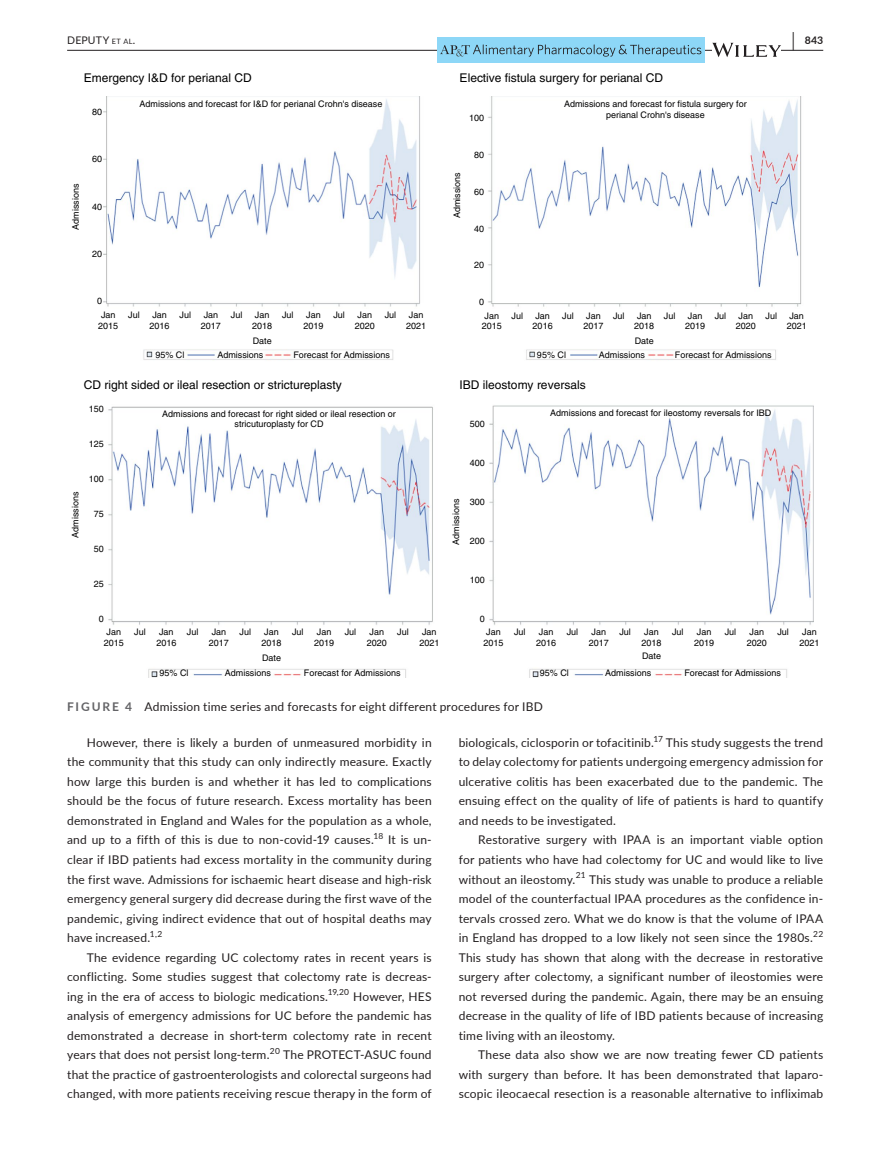
<style>
.page{position:relative;width:893px;height:1174px;background:#fff}
.page>*{position:absolute;margin:0;border:0;box-sizing:border-box;transform-origin:0 0}
.t1{font:700 19.5px "Lato";color:#231f20;scale:.48 1}
.t2{font:12px/19.5px "Lato";letter-spacing:.015em;color:#231f20;text-align:justify}
.t3{font:12px "Helvetica";color:#000}
.t4{font:10.5px "Lato";letter-spacing:.02em;color:#231f20}
.t5{font:700 10.5px "Lato";color:#231f20}
.t6{font:9px/10.8px "Helvetica";color:#000;text-align:center}
.t7{font:8.4px "Lato";color:#231f20}
.s1{font-size:7.35px}
.s2{font-style:inherit}
.s3{font-weight:700;color:#636366}
</style>
<div class="page">
<hr style="left:67px;top:50px;width:756px;height:1px;background:#231f20">
<div style="left:437px;top:38px;width:268px;height:25px;background:#8dd7f7"></div>
<svg style="left:440px;top:44px;width:261px;height:13px"></svg>
<svg style="left:712px;top:43px;width:69px;height:14px"></svg>
<img style="left:104px;top:96px;width:709px;height:582px">
<h1 class="t1" style="left:792px;top:25px;width:7px">|</h1>
<p class="t4" style="left:67px;top:33px;width:70px">DEPUTY <span class="s1">et al</span><span class="s2">.</span></p>
<p class="t5" style="left:805px;top:33px;width:20px">843</p>
<p class="t3" style="left:84px;top:71px;width:170px">Emergency I&amp;D for perianal CD</p>
<p class="t3" style="left:460px;top:71px;width:205px">Elective fistula surgery for perianal CD</p>
<p class="t6" style="left:70px;top:230px;width:48px;rotate:-90deg">Admissions</p>
<p class="t6" style="left:92px;top:106px;width:12px">80</p>
<p class="t6" style="left:92px;top:154px;width:12px">60</p>
<p class="t6" style="left:92px;top:202px;width:12px">40</p>
<p class="t6" style="left:92px;top:248px;width:12px">20</p>
<p class="t6" style="left:97px;top:296px;width:7px">0</p>
<p class="t6" style="left:140px;top:98px;width:244px">Admissions and forecast for I&amp;D for perianal Crohn's disease</p>
<p class="t6" style="left:564px;top:99px;width:184px">Admissions and forecast for fistula surgery for perianal Crohn's disease</p>
<p class="t6" style="left:469px;top:113px;width:17px">100</p>
<p class="t6" style="left:451px;top:218px;width:48px;rotate:-90deg">Admissions</p>
<p class="t6" style="left:474px;top:149px;width:12px">80</p>
<p class="t6" style="left:474px;top:186px;width:12px">60</p>
<p class="t6" style="left:474px;top:223px;width:12px">40</p>
<p class="t6" style="left:474px;top:260px;width:12px">20</p>
<p class="t6" style="left:479px;top:296px;width:7px">0</p>
<p class="t6" style="left:98px;top:309px;width:22px">Jan<br>2015</p>
<p class="t6" style="left:128px;top:309px;width:13px">Jul</p>
<p class="t6" style="left:150px;top:309px;width:22px">Jan<br>2016</p>
<p class="t6" style="left:201px;top:309px;width:22px">Jan<br>2017</p>
<p class="t6" style="left:252px;top:309px;width:22px">Jan<br>2018</p>
<p class="t6" style="left:304px;top:309px;width:22px">Jan<br>2019</p>
<p class="t6" style="left:355px;top:309px;width:22px">Jan<br>2020</p>
<p class="t6" style="left:406px;top:309px;width:22px">Jan<br>2021</p>
<p class="t6" style="left:180px;top:309px;width:13px">Jul</p>
<p class="t6" style="left:231px;top:309px;width:13px">Jul</p>
<p class="t6" style="left:282px;top:309px;width:13px">Jul</p>
<p class="t6" style="left:333px;top:309px;width:13px">Jul</p>
<p class="t6" style="left:385px;top:309px;width:13px">Jul</p>
<p class="t6" style="left:482px;top:310px;width:22px">Jan<br>2015</p>
<p class="t6" style="left:511px;top:310px;width:13px">Jul</p>
<p class="t6" style="left:533px;top:310px;width:22px">Jan<br>2016</p>
<p class="t6" style="left:583px;top:310px;width:22px">Jan<br>2017</p>
<p class="t6" style="left:634px;top:310px;width:22px">Jan<br>2018</p>
<p class="t6" style="left:685px;top:310px;width:22px">Jan<br>2019</p>
<p class="t6" style="left:736px;top:310px;width:22px">Jan<br>2020</p>
<p class="t6" style="left:787px;top:310px;width:22px">Jan<br>2021</p>
<p class="t6" style="left:562px;top:310px;width:13px">Jul</p>
<p class="t6" style="left:613px;top:310px;width:13px">Jul</p>
<p class="t6" style="left:664px;top:310px;width:13px">Jul</p>
<p class="t6" style="left:715px;top:310px;width:13px">Jul</p>
<p class="t6" style="left:766px;top:310px;width:13px">Jul</p>
<p class="t6" style="left:253px;top:335px;width:21px">Date</p>
<p class="t6" style="left:635px;top:335px;width:21px">Date</p>
<p class="t6" style="left:155px;top:349px;width:31px">95% Cl</p>
<p class="t6" style="left:217px;top:349px;width:48px">Admissions</p>
<p class="t6" style="left:293px;top:349px;width:98px">Forecast for Admissions</p>
<p class="t6" style="left:537px;top:349px;width:31px">95% Cl</p>
<p class="t6" style="left:599px;top:349px;width:48px">Admissions</p>
<p class="t6" style="left:675px;top:349px;width:98px">Forecast for Admissions</p>
<p class="t3" style="left:84px;top:377px;width:260px">CD right sided or ileal resection or strictureplasty</p>
<p class="t3" style="left:460px;top:377px;width:128px">IBD ileostomy reversals</p>
<p class="t6" style="left:89px;top:404px;width:17px">150</p>
<p class="t6" style="left:89px;top:438px;width:17px">125</p>
<p class="t6" style="left:70px;top:537px;width:48px;rotate:-90deg">Admissions</p>
<p class="t6" style="left:89px;top:473px;width:17px">100</p>
<p class="t6" style="left:94px;top:508px;width:12px">75</p>
<p class="t6" style="left:94px;top:543px;width:12px">50</p>
<p class="t6" style="left:94px;top:578px;width:12px">25</p>
<p class="t6" style="left:162px;top:408px;width:235px">Admissions and forecast for right sided or ileal resection or</p>
<p class="t6" style="left:550px;top:407px;width:223px">Admissions and forecast for ileostomy reversals for IBD</p>
<p class="t6" style="left:235px;top:419px;width:91px">stricuturoplasty for CD</p>
<p class="t6" style="left:470px;top:418px;width:17px">500</p>
<p class="t6" style="left:470px;top:457px;width:17px">400</p>
<p class="t6" style="left:451px;top:544px;width:48px;rotate:-90deg">Admissions</p>
<p class="t6" style="left:470px;top:496px;width:17px">300</p>
<p class="t6" style="left:470px;top:535px;width:17px">200</p>
<p class="t6" style="left:470px;top:574px;width:17px">100</p>
<p class="t6" style="left:99px;top:613px;width:7px">0</p>
<p class="t6" style="left:480px;top:613px;width:7px">0</p>
<p class="t6" style="left:292px;top:626px;width:13px">Jul</p>
<p class="t6" style="left:345px;top:626px;width:13px">Jul</p>
<p class="t6" style="left:397px;top:626px;width:13px">Jul</p>
<p class="t6" style="left:483px;top:626px;width:22px">Jan<br>2015</p>
<p class="t6" style="left:514px;top:626px;width:13px">Jul</p>
<p class="t6" style="left:536px;top:626px;width:22px">Jan<br>2016</p>
<p class="t6" style="left:589px;top:626px;width:22px">Jan<br>2017</p>
<p class="t6" style="left:641px;top:626px;width:22px">Jan<br>2018</p>
<p class="t6" style="left:694px;top:626px;width:22px">Jan<br>2019</p>
<p class="t6" style="left:747px;top:626px;width:22px">Jan<br>2020</p>
<p class="t6" style="left:799px;top:626px;width:22px">Jan<br>2021</p>
<p class="t6" style="left:567px;top:626px;width:13px">Jul</p>
<p class="t6" style="left:619px;top:626px;width:13px">Jul</p>
<p class="t6" style="left:672px;top:626px;width:13px">Jul</p>
<p class="t6" style="left:725px;top:626px;width:13px">Jul</p>
<p class="t6" style="left:777px;top:626px;width:13px">Jul</p>
<p class="t6" style="left:104px;top:626px;width:22px">Jan<br>2015</p>
<p class="t6" style="left:134px;top:626px;width:13px">Jul</p>
<p class="t6" style="left:156px;top:626px;width:22px">Jan<br>2016</p>
<p class="t6" style="left:209px;top:626px;width:22px">Jan<br>2017</p>
<p class="t6" style="left:262px;top:626px;width:22px">Jan<br>2018</p>
<p class="t6" style="left:314px;top:626px;width:22px">Jan<br>2019</p>
<p class="t6" style="left:367px;top:626px;width:22px">Jan<br>2020</p>
<p class="t6" style="left:419px;top:626px;width:22px">Jan<br>2021</p>
<p class="t6" style="left:187px;top:626px;width:13px">Jul</p>
<p class="t6" style="left:239px;top:626px;width:13px">Jul</p>
<p class="t6" style="left:262px;top:652px;width:21px">Date</p>
<p class="t6" style="left:642px;top:651px;width:21px">Date</p>
<p class="t6" style="left:160px;top:667px;width:31px">95% Cl</p>
<p class="t6" style="left:225px;top:667px;width:48px">Admissions</p>
<p class="t6" style="left:304px;top:667px;width:98px">Forecast for Admissions</p>
<p class="t6" style="left:540px;top:667px;width:31px">95% Cl</p>
<p class="t6" style="left:605px;top:667px;width:48px">Admissions</p>
<p class="t6" style="left:684px;top:667px;width:98px">Forecast for Admissions</p>
<p class="t2" style="left:67px;top:696px;width:477px"><span class="s3">FIGURE 4</span> Admission time series and forecasts for eight different procedures for IBD</p>
<p class="t2" style="left:67px;top:732px;width:366px;text-indent:20px">However, there is likely a burden of unmeasured morbidity in the community that this study can only indirectly measure. Exactly how large this burden is and whether it has led to complications should be the focus of future research. Excess mortality has been demonstrated in England and Wales for the population as a whole, and up to a fifth of this is due to non-covid-19 causes.<sup>18</sup> It is un&shy;clear if IBD patients had excess mortality in the community during the first wave. Admissions for ischaemic heart disease and high-risk emergency general surgery did decrease during the first wave of the pandemic, giving indirect evidence that out of hospital deaths may have increased.<sup>1,2</sup></p>
<p class="t2" style="left:67px;top:947px;width:366px;text-indent:20px">The evidence regarding UC colectomy rates in recent years is conflicting. Some studies suggest that colectomy rate is decreas&shy;ing in the era of access to biologic medications.<sup>19,20</sup> However, HES analysis of emergency admissions for UC before the pandemic has demonstrated a decrease in short-term colectomy rate in recent years that does not persist long-term.<sup>20</sup> The PROTECT-ASUC found that the practice of gastroenterologists and colorectal surgeons had changed, with more patients receiving rescue therapy in the form of</p>
<p class="t2" style="left:459px;top:732px;width:197px">biologicals, ciclosporin or tofacitinib.</p>
<p class="t7" style="left:654px;top:732px;width:11px">17</p>
<p class="t2" style="left:459px;top:732px;width:366px;text-indent:207px">This study suggests the trend to delay colectomy for patients undergoing emergency admission for ulcerative colitis has been exacerbated due to the pandemic. The ensuing effect on the quality of life of patients is hard to quantify and needs to be investigated.</p>
<p class="t2" style="left:459px;top:830px;width:366px;text-indent:20px">Restorative surgery with IPAA is an important viable option for patients who have had colectomy for UC and would like to live without an ileostomy.<sup>21</sup> This study was unable to produce a reliable model of the counterfactual IPAA procedures as the confidence in&shy;tervals crossed zero. What we do know is that the volume of IPAA in England has dropped to a low likely not seen since the 1980s.<sup>22<br></sup>This study has shown that along with the decrease in restorative surgery after colectomy, a significant number of ileostomies were not reversed during the pandemic. Again, there may be an ensuing decrease in the quality of life of IBD patients because of increasing time living with an ileostomy.</p>
<p class="t2" style="left:459px;top:1044px;width:366px;text-indent:20px">These data also show we are now treating fewer CD patients with surgery than before. It has been demonstrated that laparo&shy;scopic ileocaecal resection is a reasonable alternative to infliximab</p>
</div>
